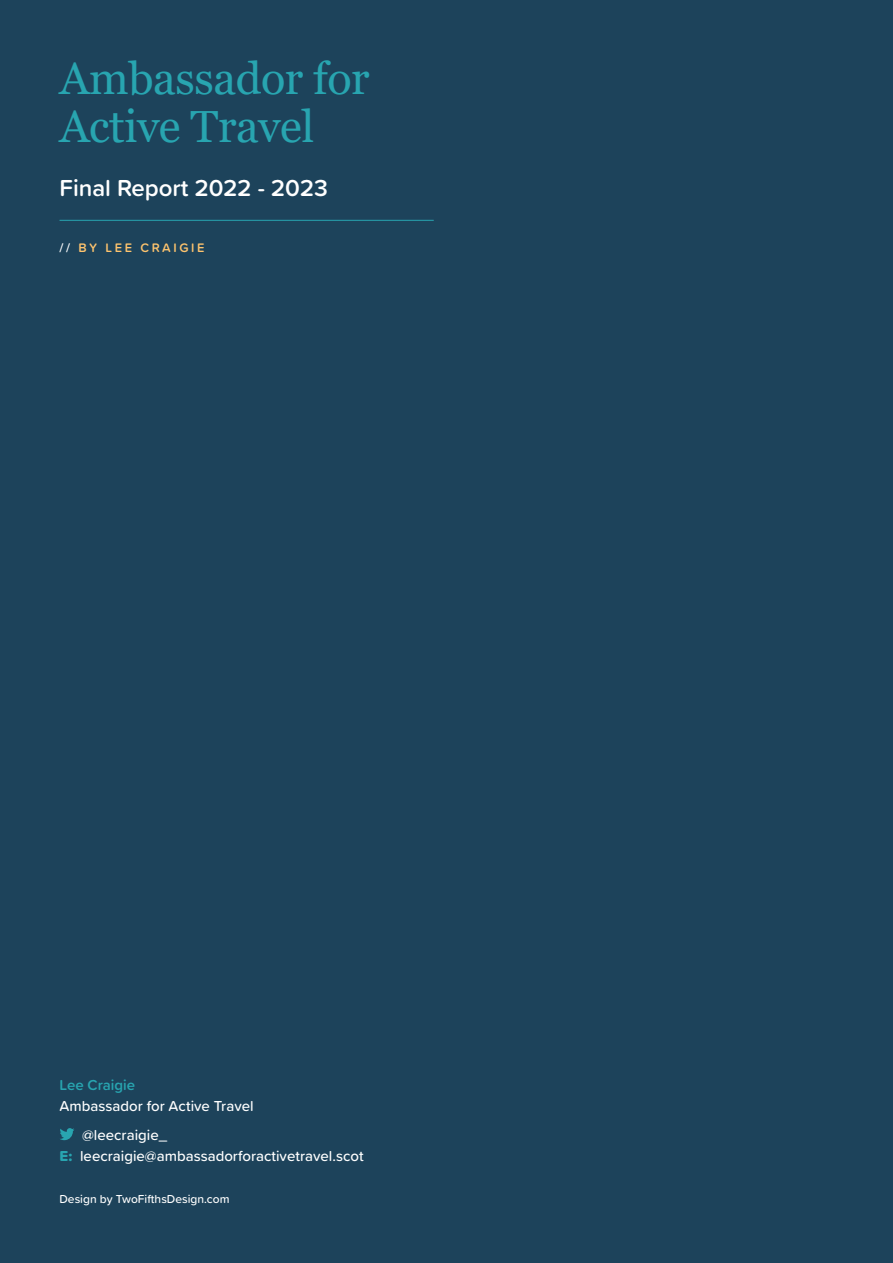
<style>
.page{position:relative;width:893px;height:1263px;background:#1d435b}
.page>*{position:absolute;margin:0;border:0;box-sizing:border-box;transform-origin:0 0}
.head{font:45px/48px "Georgia";letter-spacing:-.01em;color:#28a5b0}
.head_sub{font:600 24px "Proxima Soft";color:#fff}
.body{font:500 15px/21px "Proxima Soft";color:#fff}
.Cover_caption{font:600 12.75px "Proxima Soft";letter-spacing:.2em;color:#fec46e}
.body-2{font:500 12px "Proxima Soft";color:#fff}
.s1{color:#fff}
.s2{font-weight:600;color:#28a5b0}
.s3{font-family:"Proxima Soft Extrabld";font-weight:400;color:#28a5b0}
</style>
<div class="page">
<svg style="left:60px;top:1128px;width:14px;height:12px"></svg>
<hr style="left:60px;top:220px;width:374px;height:1px;background:#28a5b0">
<p class="head" style="left:60px;top:55px;width:312px">Ambassador for<br>Active Travel</p>
<p class="head_sub" style="left:60px;top:170px;width:270px">Final Report 2022 - 2023</p>
<p class="Cover_caption" style="left:60px;top:238px;width:146px"><span class="s1">//</span> BY LEE CRAIGIE</p>
<p class="body" style="left:60px;top:1073px;width:196px"><span class="s2">Lee Craigie<br></span>Ambassador for Active Travel</p>
<p class="body" style="left:60px;top:1124px;width:306px;text-indent:23px">@leecraigie_<br><span class="s3">E:</span> leecraigie@ambassadorforactivetravel.scot</p>
<p class="body-2" style="left:60px;top:1190px;width:172px">Design by TwoFifthsDesign.com</p>
</div>
